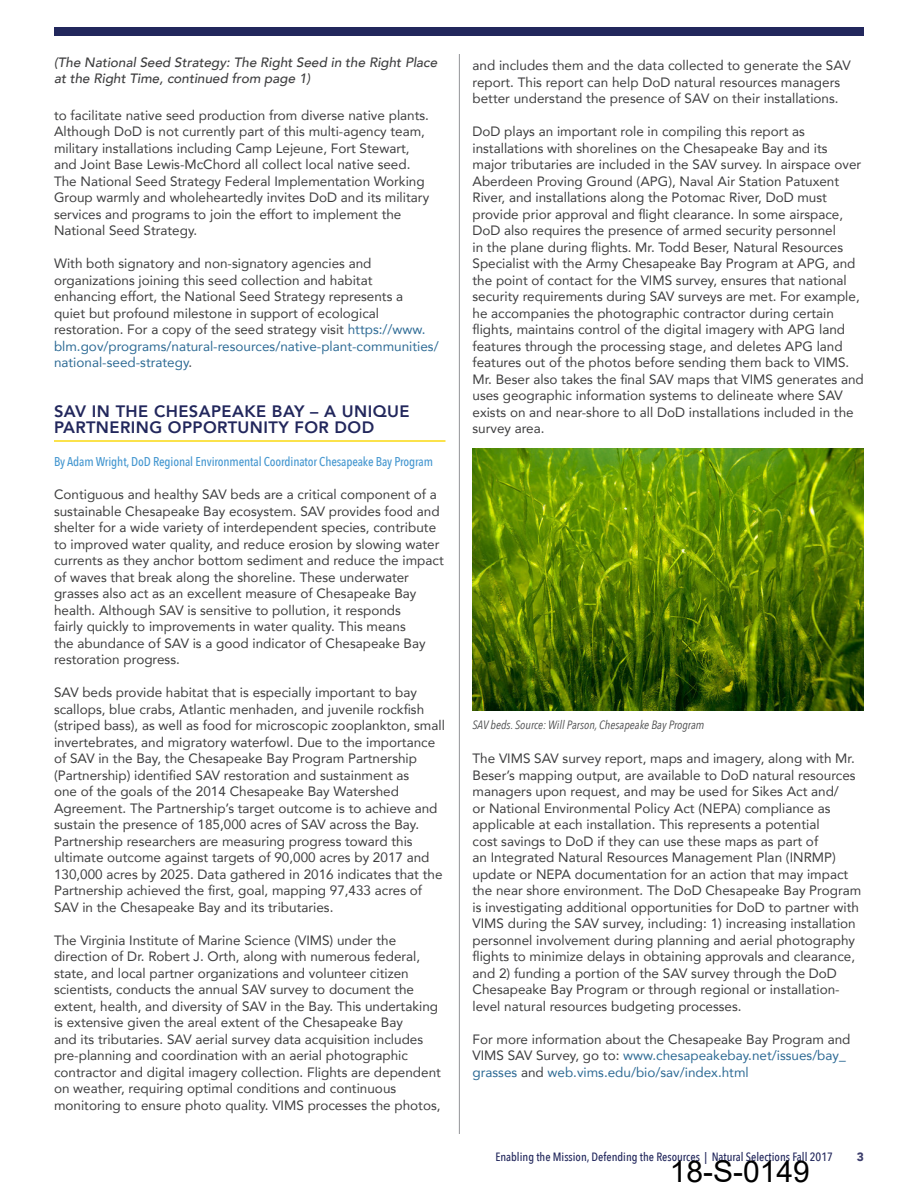
<style>
.page{position:relative;width:918px;height:1188px;background:#fff}
.page>*{position:absolute;margin:0;border:0;box-sizing:border-box;transform-origin:0 0}
.t1{font:30px "Arial";color:#000}
._01_Heading{font:800 16.5px/16.5px "Avenir";letter-spacing:.025em;color:#22275c}
._03_Body{font:13.5px/16.5px "Avenir";color:#3e3e3f}
._03_Body-2{font:italic 500 13.5px/16.2px "Avenir";color:#3e3e3f}
._03_Author{font:500 12.75px "Avenir Next Condensed";letter-spacing:-.01em;color:#4597d0}
._00_footer_text{font:500 12px "Avenir Next Condensed";color:#22275c}
._07_Caption{font:italic 12px "Avenir Next Condensed";color:#4b4c4d}
._00_footer_number{font:900 12px "Avenir";color:#3b3c6b}
.s1{color:#2e6b95}
</style>
<div class="page">
<div style="left:54px;top:27px;width:810px;height:9px;background:#22275c"></div>
<hr style="left:54px;top:440px;width:392px;height:2px;background:#fad910">
<img style="left:472px;top:449px;width:392px;height:261px">
<hr style="left:459px;top:54px;width:1px;height:1080px;background:#939598">
<p class="_03_Body-2" style="left:54px;top:54px;width:385px">(The National Seed Strategy: The Right Seed in the Right Place at the Right Time, continued from page 1)</p>
<p class="_03_Body" style="left:54px;top:106px;width:377px">to facilitate native seed production from diverse native plants.<br>Although DoD is not currently part of this multi-agency team, military installations including Camp Lejeune, Fort Stewart, and Joint Base Lewis-McChord all collect local native seed.<br>The National Seed Strategy Federal Implementation Working Group warmly and wholeheartedly invites DoD and its military services and programs to join the effort to implement the National Seed Strategy.</p>
<p class="_03_Body" style="left:54px;top:255px;width:386px">With both signatory and non-signatory agencies and organizations joining this seed collection and habitat<br>enhancing effort, the National Seed Strategy represents a<br>quiet but profound milestone in support of ecological restoration. For a copy of the seed strategy visit <span class="s1">https://www. blm.gov/programs/natural-resources/native-plant-communities/ national-seed-strategy</span>.</p>
<p class="_01_Heading" style="left:54px;top:402px;width:357px">SAV IN THE CHESAPEAKE BAY – A UNIQUE<br>PARTNERING OPPORTUNITY FOR DOD</p>
<p class="_03_Author" style="left:54px;top:454px;width:381px">By Adam Wright, DoD Regional Environmental Coordinator Chesapeake Bay Program</p>
<p class="_03_Body" style="left:54px;top:486px;width:391px">Contiguous and healthy SAV beds are a critical component of a sustainable Chesapeake Bay ecosystem. SAV provides food and shelter for a wide variety of interdependent species, contribute to improved water quality, and reduce erosion by slowing water currents as they anchor bottom sediment and reduce the impact of waves that break along the shoreline. These underwater grasses also act as an excellent measure of Chesapeake Bay health. Although SAV is sensitive to pollution, it responds<br>fairly quickly to improvements in water quality. This means<br>the abundance of SAV is a good indicator of Chesapeake Bay restoration progress.</p>
<p class="_03_Body" style="left:54px;top:684px;width:392px">SAV beds provide habitat that is especially important to bay scallops, blue crabs, Atlantic menhaden, and juvenile rockfish (striped bass), as well as food for microscopic zooplankton, small invertebrates, and migratory waterfowl. Due to the importance of SAV in the Bay, the Chesapeake Bay Program Partnership (Partnership) identified SAV restoration and sustainment as<br>one of the goals of the 2014 Chesapeake Bay Watershed Agreement. The Partnership’s target outcome is to achieve and sustain the presence of 185,000 acres of SAV across the Bay.<br>Partnership researchers are measuring progress toward this ultimate outcome against targets of 90,000 acres by 2017 and 130,000 acres by 2025. Data gathered in 2016 indicates that the Partnership achieved the first, goal, mapping 97,433 acres of SAV in the Chesapeake Bay and its tributaries.</p>
<p class="_03_Body" style="left:54px;top:932px;width:388px">The Virginia Institute of Marine Science (VIMS) under the direction of Dr. Robert J. Orth, along with numerous federal, state, and local partner organizations and volunteer citizen scientists, conducts the annual SAV survey to document the extent, health, and diversity of SAV in the Bay. This undertaking is extensive given the areal extent of the Chesapeake Bay<br>and its tributaries. SAV aerial survey data acquisition includes pre-planning and coordination with an aerial photographic contractor and digital imagery collection. Flights are dependent on weather, requiring optimal conditions and continuous monitoring to ensure photo quality. VIMS processes the photos,</p>
<p class="_03_Body" style="left:472px;top:57px;width:380px">and includes them and the data collected to generate the SAV report. This report can help DoD natural resources managers better understand the presence of SAV on their installations.</p>
<p class="_03_Body" style="left:472px;top:123px;width:393px">DoD plays an important role in compiling this report as installations with shorelines on the Chesapeake Bay and its major tributaries are included in the SAV survey. In airspace over Aberdeen Proving Ground (APG), Naval Air Station Patuxent River, and installations along the Potomac River, DoD must provide prior approval and flight clearance. In some airspace, DoD also requires the presence of armed security personnel<br>in the plane during flights. Mr. Todd Beser, Natural Resources Specialist with the Army Chesapeake Bay Program at APG, and the point of contact for the VIMS survey, ensures that national security requirements during SAV surveys are met. For example, he accompanies the photographic contractor during certain flights, maintains control of the digital imagery with APG land features through the processing stage, and deletes APG land features out of the photos before sending them back to VIMS.<br>Mr. Beser also takes the final SAV maps that VIMS generates and uses geographic information systems to delineate where SAV exists on and near-shore to all DoD installations included in the survey area.</p>
<p class="_07_Caption" style="left:472px;top:717px;width:233px">SAV beds. Source: Will Parson, Chesapeake Bay Program</p>
<p class="_03_Body" style="left:472px;top:750px;width:390px">The VIMS SAV survey report, maps and imagery, along with Mr.<br>Beser’s mapping output, are available to DoD natural resources managers upon request, and may be used for Sikes Act and/<br>or National Environmental Policy Act (NEPA) compliance as applicable at each installation. This represents a potential<br>cost savings to DoD if they can use these maps as part of<br>an Integrated Natural Resources Management Plan (INRMP) update or NEPA documentation for an action that may impact the near shore environment. The DoD Chesapeake Bay Program is investigating additional opportunities for DoD to partner with VIMS during the SAV survey, including: 1) increasing installation personnel involvement during planning and aerial photography flights to minimize delays in obtaining approvals and clearance, and 2) funding a portion of the SAV survey through the DoD Chesapeake Bay Program or through regional or installation&shy;level natural resources budgeting processes.</p>
<p class="_03_Body" style="left:472px;top:1030px;width:380px">For more information about the Chesapeake Bay Program and<br>VIMS SAV Survey, go to: <span class="s1">www.chesapeakebay.net/issues/bay_ grasses</span> and <span class="s1">web.vims.edu/bio/sav/index.html</span></p>
<p class="_00_footer_text" style="left:495px;top:1150px;width:339px">Enabling the Mission, Defending the Resources | Natural Selections Fall 2017</p>
<p class="_00_footer_number" style="left:857px;top:1147px;width:9px">3</p>
<h1 class="t1" style="left:670px;top:1151px;width:142px">18-S-0149</h1>
</div>
